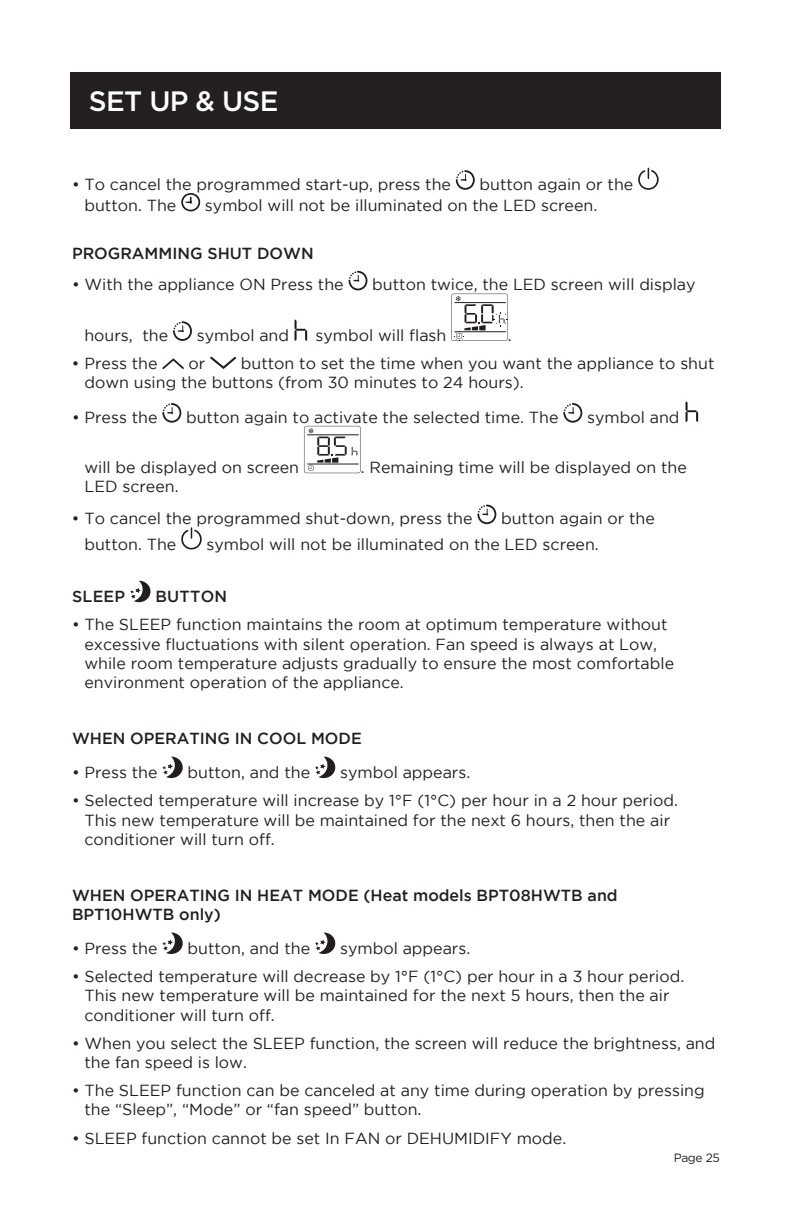
<style>
.page{position:relative;width:792px;height:1224px;background:#fff}
.page>*{position:absolute;margin:0;border:0;box-sizing:border-box;transform-origin:0 0}
.t1{font:500 28px "Gotham";letter-spacing:-.025em;color:#fff}
.t2{font:16px/19.2px "Gotham";color:#231f20}
.t3{font:500 16px/19.2px "Gotham";color:#231f20}
.t4{font:12px "Gotham";letter-spacing:-.025em;color:#231f20}
</style>
<div class="page">
<div style="left:71px;top:72px;width:650px;height:57px;background:#231f20"></div>
<svg style="left:456px;top:170px;width:19px;height:20px"></svg>
<svg style="left:638px;top:168px;width:21px;height:22px"></svg>
<svg style="left:181px;top:193px;width:19px;height:18px"></svg>
<svg style="left:349px;top:270px;width:18px;height:20px"></svg>
<svg style="left:173px;top:321px;width:19px;height:20px"></svg>
<img style="left:294px;top:319px;width:14px;height:22px">
<svg style="left:451px;top:294px;width:57px;height:47px"></svg>
<svg style="left:162px;top:358px;width:22px;height:11px"></svg>
<svg style="left:210px;top:357px;width:26px;height:12px"></svg>
<svg style="left:162px;top:403px;width:19px;height:20px"></svg>
<svg style="left:563px;top:403px;width:19px;height:20px"></svg>
<img style="left:685px;top:401px;width:14px;height:21px">
<svg style="left:304px;top:426px;width:57px;height:47px"></svg>
<svg style="left:477px;top:504px;width:19px;height:20px"></svg>
<svg style="left:181px;top:527px;width:21px;height:23px"></svg>
<svg style="left:130px;top:581px;width:21px;height:22px"></svg>
<svg style="left:162px;top:757px;width:21px;height:22px"></svg>
<svg style="left:315px;top:757px;width:21px;height:22px"></svg>
<svg style="left:162px;top:933px;width:21px;height:21px"></svg>
<svg style="left:315px;top:933px;width:21px;height:21px"></svg>
<h1 class="t1" style="left:89px;top:83px;width:191px">SET UP &amp; USE</h1>
<p class="t2" style="left:72px;top:174px;width:381px">• To cancel the programmed start-up, press the</p>
<p class="t2" style="left:480px;top:174px;width:155px">button again or the</p>
<p class="t2" style="left:84px;top:196px;width:94px">button. The</p>
<p class="t2" style="left:205px;top:196px;width:394px">symbol will not be illuminated on the LED screen.</p>
<p class="t3" style="left:72px;top:243px;width:243px">PROGRAMMING SHUT DOWN</p>
<p class="t2" style="left:72px;top:275px;width:273px">• With the appliance ON Press the</p>
<p class="t2" style="left:372px;top:275px;width:325px">button twice, the LED screen will display</p>
<p class="t2" style="left:84px;top:325px;width:85px">hours, the</p>
<p class="t2" style="left:197px;top:325px;width:94px">symbol and</p>
<p class="t2" style="left:315px;top:325px;width:132px">symbol will flash</p>
<p class="t2" style="left:508px;top:325px;width:5px">.</p>
<p class="t2" style="left:72px;top:354px;width:87px">• Press the</p>
<p class="t2" style="left:189px;top:354px;width:18px">or</p>
<p class="t2" style="left:84px;top:354px;width:632px;text-indent:156px">button to set the time when you want the appliance to shut down using the buttons (from 30 minutes to 24 hours).</p>
<p class="t2" style="left:72px;top:407px;width:87px">• Press the</p>
<p class="t2" style="left:186px;top:407px;width:374px">button again to activate the selected time. The</p>
<p class="t2" style="left:587px;top:407px;width:94px">symbol and</p>
<p class="t2" style="left:84px;top:458px;width:216px">will be displayed on screen</p>
<p class="t2" style="left:361px;top:458px;width:328px">. Remaining time will be displayed on the</p>
<p class="t2" style="left:84px;top:477px;width:96px">LED screen.</p>
<p class="t2" style="left:72px;top:509px;width:402px">• To cancel the programmed shut-down, press the</p>
<p class="t2" style="left:501px;top:509px;width:155px">button again or the</p>
<p class="t2" style="left:84px;top:534px;width:94px">button. The</p>
<p class="t2" style="left:207px;top:534px;width:394px">symbol will not be illuminated on the LED screen.</p>
<p class="t3" style="left:72px;top:587px;width:55px">SLEEP</p>
<p class="t3" style="left:155px;top:587px;width:73px">BUTTON</p>
<p class="t2" style="left:84px;top:615px;width:591px;text-indent:-12px">• The SLEEP function maintains the room at optimum temperature without excessive fluctuations with silent operation. Fan speed is always at Low, while room temperature adjusts gradually to ensure the most comfortable environment operation of the appliance.</p>
<p class="t3" style="left:72px;top:729px;width:291px">WHEN OPERATING IN COOL MODE</p>
<p class="t2" style="left:72px;top:763px;width:87px">• Press the</p>
<p class="t2" style="left:188px;top:763px;width:124px">button, and the</p>
<p class="t2" style="left:340px;top:763px;width:132px">symbol appears.</p>
<p class="t2" style="left:84px;top:791px;width:595px;text-indent:-12px">• Selected temperature will increase by 1°F (1°C) per hour in a 2 hour period.<br>This new temperature will be maintained for the next 6 hours, then the air conditioner will turn off.</p>
<p class="t3" style="left:72px;top:885px;width:547px">WHEN OPERATING IN HEAT MODE (Heat models BPT08HWTB and<br>BPT10HWTB only)</p>
<p class="t2" style="left:72px;top:938px;width:87px">• Press the</p>
<p class="t2" style="left:188px;top:939px;width:124px">button, and the</p>
<p class="t2" style="left:340px;top:939px;width:132px">symbol appears.</p>
<p class="t2" style="left:84px;top:967px;width:601px;text-indent:-12px">• Selected temperature will decrease by 1°F (1°C) per hour in a 3 hour period.<br>This new temperature will be maintained for the next 5 hours, then the air conditioner will turn off.</p>
<p class="t2" style="left:84px;top:1033px;width:633px;text-indent:-12px">• When you select the SLEEP function, the screen will reduce the brightness, and the fan speed is low.</p>
<p class="t2" style="left:84px;top:1081px;width:622px;text-indent:-12px">• The SLEEP function can be canceled at any time during operation by pressing the “Sleep”, “Mode” or “fan speed” button.</p>
<p class="t2" style="left:72px;top:1128px;width:496px">• SLEEP function cannot be set In FAN or DEHUMIDIFY mode.</p>
<p class="t4" style="left:674px;top:1150px;width:48px">Page 25</p>
</div>
